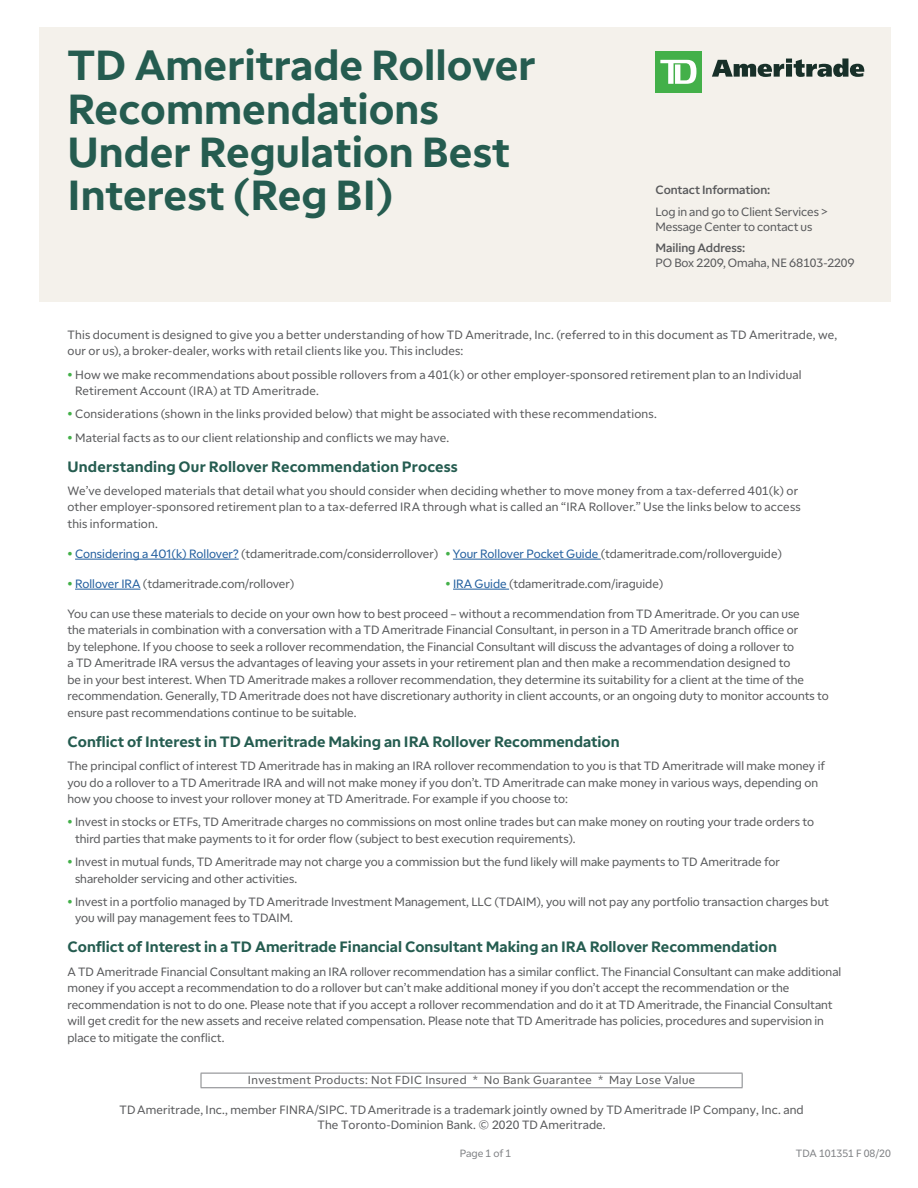
<style>
.page{position:relative;width:918px;height:1188px;background:#fff}
.page>*{position:absolute;margin:0;border:0;box-sizing:border-box;transform-origin:0 0}
.t1{font:700 42px/43.3px "TD Ameritrade";color:#255c50}
.t2{font:700 15px "TD Ameritrade";color:#255c50}
.t3{font:12px/16.5px "TD Ameritrade Reg";color:#58595b}
.t4{font:12px "TD Ameritrade Med";letter-spacing:-.005em;color:#58595b}
.t5{font:11.7px "TD Ameritrade Reg";letter-spacing:.04em;color:#58595b}
.t6{font:10.5px "TD Ameritrade Reg";color:#808285}
.s1{font-family:"TD Ameritrade Med";color:#43b049}
.s2{color:#215e9e}
</style>
<div class="page">
<div style="left:40px;top:27px;width:851px;height:275px;background:#f4f1eb"></div>
<hr style="left:75px;top:559px;width:164px;height:1px;background:#215e9e">
<hr style="left:453px;top:559px;width:148px;height:1px;background:#215e9e">
<hr style="left:75px;top:589px;width:66px;height:1px;background:#215e9e">
<hr style="left:453px;top:589px;width:56px;height:1px;background:#215e9e">
<div style="left:656px;top:52px;width:46px;height:41px;background:#43b049"></div>
<svg style="left:660px;top:60px;width:36px;height:24px"></svg>
<svg style="left:712px;top:58px;width:152px;height:19px"></svg>
<svg style="left:201px;top:1074px;width:1px;height:13px"></svg>
<hr style="left:201px;top:1073px;width:542px;height:1px;background:#808285">
<hr style="left:201px;top:1087px;width:542px;height:1px;background:#808285">
<svg style="left:742px;top:1073px;width:1px;height:14px"></svg>
<h1 class="t1" style="left:68px;top:41px;width:470px">TD Ameritrade Rollover<br>Recommendations<br>Under Regulation Best<br>Interest (Reg BI)</h1>
<p class="t4" style="left:656px;top:181px;width:116px">Contact Information:</p>
<p class="t3" style="left:656px;top:203px;width:174px;line-height:15px">Log in and go to Client Services &gt;<br>Message Center to contact us</p>
<p class="t4" style="left:656px;top:240px;width:91px">Mailing Address:</p>
<p class="t3" style="left:656px;top:254px;width:201px">PO Box 2209, Omaha, NE 68103-2209</p>
<p class="t3" style="left:68px;top:326px;width:771px">This document is designed to give you a better understanding of how TD Ameritrade, Inc. (referred to in this document as TD Ameritrade, we, our or us), a broker-dealer, works with retail clients like you. This includes:</p>
<p class="t3" style="left:75px;top:366px;width:728px;text-indent:-8px"><span class="s1">•</span> How we make recommendations about possible rollovers from a 401(k) or other employer-sponsored retirement plan to an Individual<br>Retirement Account (IRA) at TD Ameritrade.</p>
<p class="t3" style="left:68px;top:405px;width:591px"><span class="s1">•</span> Considerations (shown in the links provided below) that might be associated with these recommendations.</p>
<p class="t3" style="left:68px;top:429px;width:383px"><span class="s1">•</span> Material facts as to our client relationship and conflicts we may have.</p>
<p class="t2" style="left:68px;top:456px;width:392px">Understanding Our Rollover Recommendation Process</p>
<p class="t3" style="left:68px;top:482px;width:735px">We’ve developed materials that detail what you should consider when deciding whether to move money from a tax-deferred 401(k) or other employer-sponsored retirement plan to a tax-deferred IRA through what is called an “IRA Rollover.” Use the links below to access this information.</p>
<p class="t3" style="left:68px;top:545px;width:716px"><span class="s1">•</span> <span class="s2">Considering a 401(k) Rollover?</span> (tdameritrade.com/considerrollover) <span class="s1">•</span> <span class="s2">Your Rollover Pocket Guide</span> (tdameritrade.com/rolloverguide)</p>
<p class="t3" style="left:68px;top:575px;width:228px"><span class="s1">•</span> <span class="s2">Rollover IRA</span> (tdameritrade.com/rollover)</p>
<p class="t3" style="left:446px;top:575px;width:219px"><span class="s1">•</span> <span class="s2">IRA Guide</span> (tdameritrade.com/iraguide)</p>
<p class="t3" style="left:68px;top:605px;width:763px">You can use these materials to decide on your own how to best proceed – without a recommendation from TD Ameritrade. Or you can use<br>the materials in combination with a conversation with a TD Ameritrade Financial Consultant, in person in a TD Ameritrade branch office or<br>by telephone. If you choose to seek a rollover recommendation, the Financial Consultant will discuss the advantages of doing a rollover to<br>a TD Ameritrade IRA versus the advantages of leaving your assets in your retirement plan and then make a recommendation designed to<br>be in your best interest. When TD Ameritrade makes a rollover recommendation, they determine its suitability for a client at the time of the recommendation. Generally, TD Ameritrade does not have discretionary authority in client accounts, or an ongoing duty to monitor accounts to ensure past recommendations continue to be suitable.</p>
<p class="t2" style="left:68px;top:731px;width:554px">Conflict of Interest in TD Ameritrade Making an IRA Rollover Recommendation</p>
<p class="t3" style="left:68px;top:757px;width:759px">The principal conflict of interest TD Ameritrade has in making an IRA rollover recommendation to you is that TD Ameritrade will make money if you do a rollover to a TD Ameritrade IRA and will not make money if you don’t. TD Ameritrade can make money in various ways, depending on how you choose to invest your rollover money at TD Ameritrade. For example if you choose to:</p>
<p class="t3" style="left:75px;top:813px;width:741px;text-indent:-8px"><span class="s1">•</span> Invest in stocks or ETFs, TD Ameritrade charges no commissions on most online trades but can make money on routing your trade orders to third parties that make payments to it for order flow (subject to best execution requirements).</p>
<p class="t3" style="left:75px;top:853px;width:706px;text-indent:-8px"><span class="s1">•</span> Invest in mutual funds, TD Ameritrade may not charge you a commission but the fund likely will make payments to TD Ameritrade for shareholder servicing and other activities.</p>
<p class="t3" style="left:75px;top:893px;width:755px;text-indent:-8px"><span class="s1">•</span> Invest in a portfolio managed by TD Ameritrade Investment Management, LLC (TDAIM), you will not pay any portfolio transaction charges but you will pay management fees to TDAIM.</p>
<p class="t2" style="left:68px;top:936px;width:711px">Conflict of Interest in a TD Ameritrade Financial Consultant Making an IRA Rollover Recommendation</p>
<p class="t3" style="left:68px;top:963px;width:775px">A TD Ameritrade Financial Consultant making an IRA rollover recommendation has a similar conflict. The Financial Consultant can make additional money if you accept a recommendation to do a rollover but can’t make additional money if you don’t accept the recommendation or the recommendation is not to do one. Please note that if you accept a rollover recommendation and do it at TD Ameritrade, the Financial Consultant will get credit for the new assets and receive related compensation. Please note that TD Ameritrade has policies, procedures and supervision in place to mitigate the conflict.</p>
<p class="t5" style="left:248px;top:1072px;width:449px">Investment Products: Not FDIC Insured * No Bank Guarantee * May Lose Value</p>
<p class="t3" style="left:119px;top:1101px;width:686px;line-height:15px;text-align:center">TD Ameritrade, Inc., member FINRA/SIPC. TD Ameritrade is a trademark jointly owned by TD Ameritrade IP Company, Inc. and<br>The Toronto-Dominion Bank. © 2020 TD Ameritrade.</p>
<p class="t6" style="left:460px;top:1146px;width:53px">Page 1 of 1</p>
<p class="t6" style="left:796px;top:1146px;width:97px">TDA 101351 F 08/20</p>
</div>
